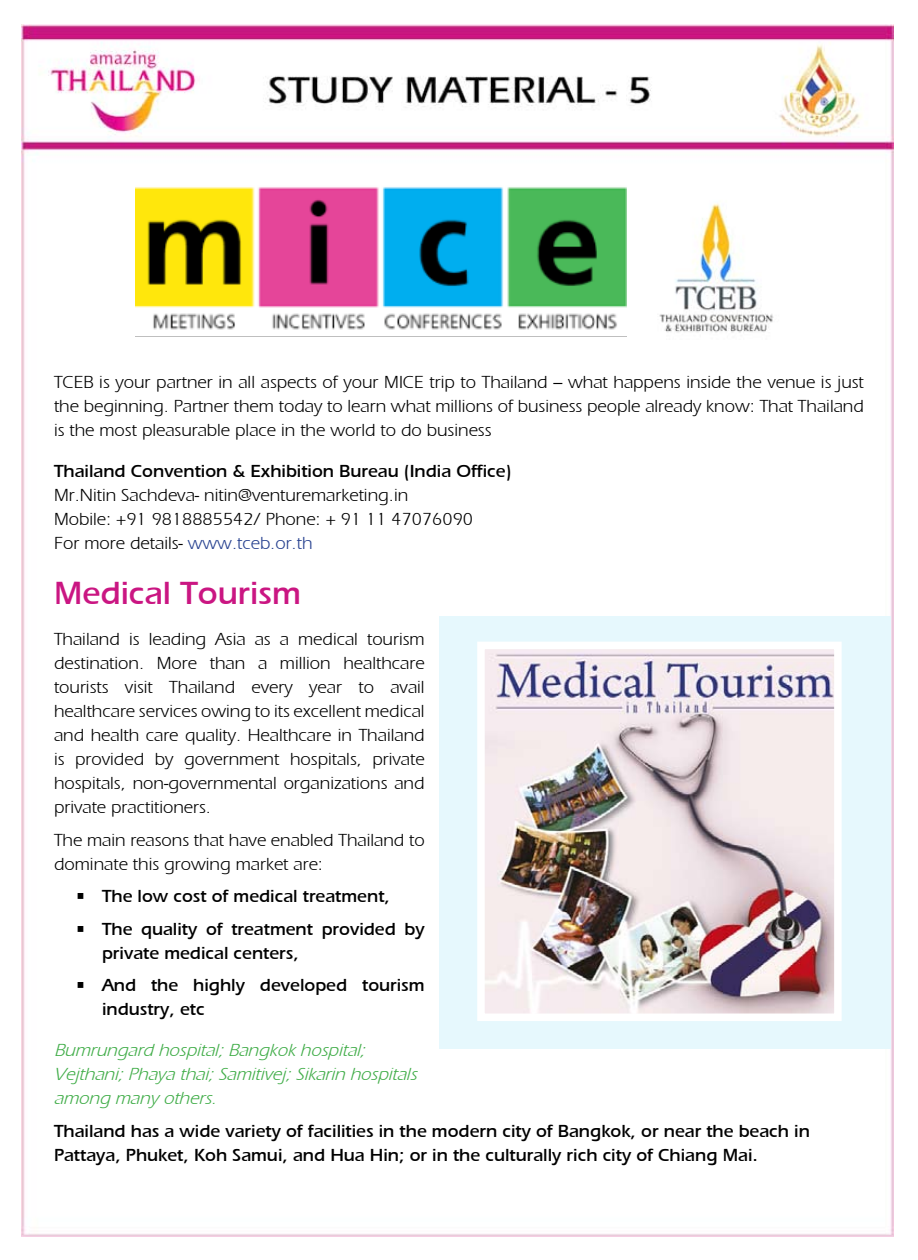
<style>
.page{position:relative;width:918px;height:1260px;background:#fff}
.page>*{position:absolute;margin:0;border:0;box-sizing:border-box;transform-origin:0 0}
.t1{font:33px "Aquiline Book Bold SWFTE";color:#ca1682}
.t2{font:18px/24px "Aquiline Book Regular SWFTE";color:#000;text-align:justify}
.t3{font:18px/24px "Aquiline Book Bold SWFTE";color:#000}
.t4{font:italic 18px/24px "Aquiline Book Regular SWFTE";color:#41ad49}
.s1{color:#25408f}
</style>
<div class="page">
<img style="left:22px;top:24px;width:872px;height:1211px">
<div style="left:440px;top:615px;width:451px;height:432px;background:#e6f8fd"></div>
<img style="left:486px;top:650px;width:347px;height:361px">
<div style="left:477px;top:641px;width:365px;height:379px;border:8px solid #fff"></div>
<img style="left:135px;top:184px;width:491px;height:154px">
<img style="left:641px;top:184px;width:151px;height:157px">
<p class="t2" style="left:54px;top:370px;width:811px">TCEB is your partner in all aspects of your MICE trip to Thailand – what happens inside the venue is just the beginning. Partner them today to learn what millions of business people already know: That Thailand is the most pleasurable place in the world to do business</p>
<p class="t3" style="left:54px;top:459px;width:459px">Thailand Convention &amp; Exhibition Bureau (India Office)</p>
<p class="t2" style="left:54px;top:483px;width:421px;text-align:left">Mr.Nitin Sachdeva- nitin@venturemarketing.in<br>Mobile: +91 9818885542/ Phone: + 91 11 47076090<br>For more details- <span class="s1">www.tceb.or.th</span></p>
<h1 class="t1" style="left:54px;top:573px;width:249px">Medical Tourism</h1>
<p class="t2" style="left:54px;top:627px;width:372px">Thailand is leading Asia as a medical tourism destination. More than a million healthcare tourists visit Thailand every year to avail healthcare services owing to its excellent medical and health care quality. Healthcare in Thailand is provided by government hospitals, private hospitals, non-governmental organizations and private practitioners.</p>
<p class="t2" style="left:54px;top:827px;width:372px">The main reasons that have enabled Thailand to dominate this growing market are:</p>
<p class="t3" style="left:75px;top:883px;width:317px">• The low cost of medical treatment,</p>
<p class="t3" style="left:102px;top:916px;width:324px;text-indent:-27px">• The quality of treatment provided by private medical centers,</p>
<p class="t3" style="left:102px;top:973px;width:324px;text-indent:-27px">• And the highly developed tourism industry, etc</p>
<p class="t4" style="left:54px;top:1038px;width:369px">Bumrungard hospital;Bangkokhospital;<br>Vejthani;Phayathai;Samitivej;Sikarin hospitals among many others.</p>
<p class="t3" style="left:54px;top:1118px;width:757px">Thailand has a wide variety of facilities in the modern city of Bangkok, or near the beach in<br>Pattaya, Phuket, Koh Samui, and Hua Hin; or in the culturally rich city of Chiang Mai.</p>
</div>
